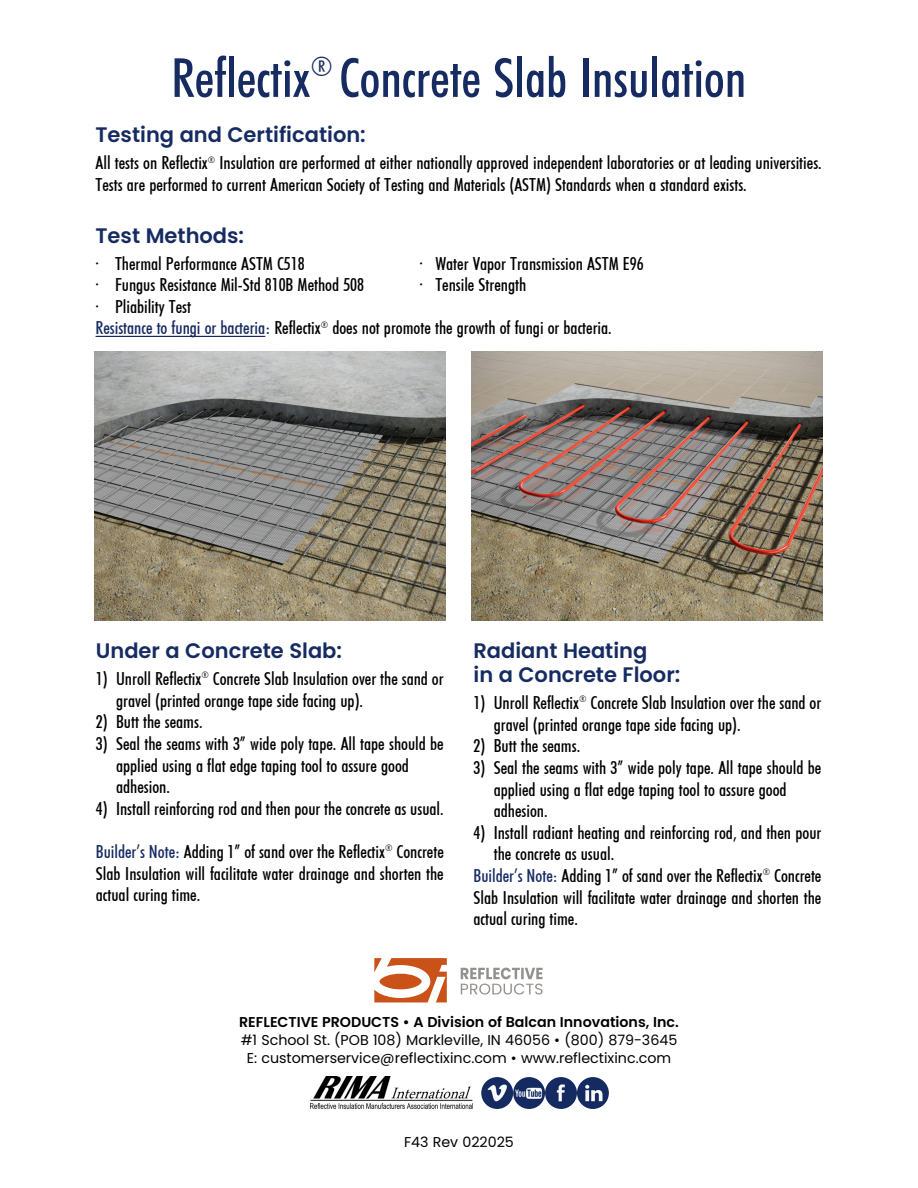
<style>
.page{position:relative;width:918px;height:1188px;background:#fff}
.page>*{position:absolute;margin:0;border:0;box-sizing:border-box;transform-origin:0 0}
.t1{font:54px "Futuri Condensed Regular SWFTE";color:#162b61}
.t2{font:600 21px "Poppins";color:#162b61}
.t3{font:18px/21.6px "Futuri Condensed Regular SWFTE";color:#000}
.t4{font:14.25px "Poppins";color:#000}
.t5{font:600 14.25px "Poppins";color:#000}
.s1{color:#162b61}
</style>
<div class="page">
<hr style="left:96px;top:336px;width:169px;height:1px;background:#162b61">
<img style="left:94px;top:351px;width:351px;height:270px">
<img style="left:472px;top:351px;width:351px;height:270px">
<svg style="left:461px;top:968px;width:82px;height:27px"></svg>
<svg style="left:374px;top:958px;width:73px;height:44px"></svg>
<img style="left:513px;top:1077px;width:32px;height:32px;border-radius:50%">
<img style="left:481px;top:1077px;width:32px;height:32px;border-radius:50%">
<img style="left:545px;top:1077px;width:32px;height:32px;border-radius:50%">
<img style="left:577px;top:1077px;width:32px;height:32px;border-radius:50%">
<img style="left:311px;top:1077px;width:161px;height:31px">
<p class="t1" style="left:171px;top:47px;width:577px">Reflectix<sup>®</sup> Concrete Slab Insulation</p>
<p class="t2" style="left:96px;top:120px;width:272px">Testing and Certification:</p>
<p class="t3" style="left:96px;top:152px;width:728px">All tests on Reflectix<sup>®</sup> Insulation are performed at either nationally approved independent laboratories or at leading universities.<br>Tests are performed to current American Society of Testing and Materials (ASTM) Standards when a standard exists.</p>
<p class="t2" style="left:96px;top:221px;width:150px">Test Methods:</p>
<p class="t3" style="left:96px;top:253px;width:211px">• Thermal Performance ASTM C518</p>
<p class="t3" style="left:420px;top:253px;width:226px">• Water Vapor Transmission ASTM E96</p>
<p class="t3" style="left:96px;top:274px;width:270px">• Fungus Resistance Mil-Std 810B Method 508</p>
<p class="t3" style="left:420px;top:274px;width:108px">• Tensile Strength</p>
<p class="t3" style="left:96px;top:296px;width:97px">• Pliability Test</p>
<p class="t3" style="left:96px;top:317px;width:518px"><span class="s1">Resistance to fungi or bacteria:</span> Reflectix<sup>®</sup> does not promote the growth of fungi or bacteria.</p>
<p class="t2" style="left:96px;top:636px;width:248px">Under a Concrete Slab:</p>
<p class="t3" style="left:116px;top:668px;width:329px;text-indent:-20px">1) Unroll Reflectix<sup>®</sup> Concrete Slab Insulation over the sand or gravel (printed orange tape side facing up).</p>
<p class="t3" style="left:96px;top:711px;width:108px">2) Butt the seams.</p>
<p class="t3" style="left:116px;top:733px;width:329px;text-indent:-20px">3) Seal the seams with 3” wide poly tape. All tape should be applied using a flat edge taping tool to assure good</p>
<p class="t3" style="left:116px;top:776px;width:55px">adhesion.</p>
<p class="t3" style="left:96px;top:798px;width:349px">4) Install reinforcing rod and then pour the concrete as usual.</p>
<p class="t3" style="left:96px;top:841px;width:349px;text-align:justify"><span class="s1">Builder’s Note:</span> Adding 1” of sand over the Reflectix<sup>®</sup> Concrete Slab Insulation will facilitate water drainage and shorten the actual curing time.</p>
<p class="t2" style="left:474px;top:636px;width:175px">Radiant Heating</p>
<p class="t2" style="left:474px;top:660px;width:208px">in a Concrete Floor:</p>
<p class="t3" style="left:494px;top:692px;width:329px;text-indent:-20px">1) Unroll Reflectix<sup>®</sup> Concrete Slab Insulation over the sand or gravel (printed orange tape side facing up).</p>
<p class="t3" style="left:474px;top:735px;width:108px">2) Butt the seams.</p>
<p class="t3" style="left:494px;top:757px;width:329px;text-indent:-20px">3) Seal the seams with 3” wide poly tape. All tape should be applied using a flat edge taping tool to assure good</p>
<p class="t3" style="left:494px;top:800px;width:55px">adhesion.</p>
<p class="t3" style="left:494px;top:822px;width:329px;text-indent:-20px">4) Install radiant heating and reinforcing rod, and then pour the concrete as usual.</p>
<p class="t3" style="left:474px;top:865px;width:349px;text-align:justify"><span class="s1">Builder’s Note:</span> Adding 1” of sand over the Reflectix<sup>®</sup> Concrete Slab Insulation will facilitate water drainage and shorten the actual curing time.</p>
<p class="t5" style="left:239px;top:1012px;width:441px">REFLECTIVE PRODUCTS • A Division of Balcan Innovations, Inc.</p>
<p class="t4" style="left:241px;top:1030px;width:438px">#1 School St. (POB 108) Markleville, IN 46056 • (800) 879-3645</p>
<p class="t4" style="left:247px;top:1048px;width:426px">E: customerservice@reflectixinc.com • www.reflectixinc.com</p>
<p class="t4" style="left:404px;top:1132px;width:111px">F43 Rev 022025</p>
</div>
